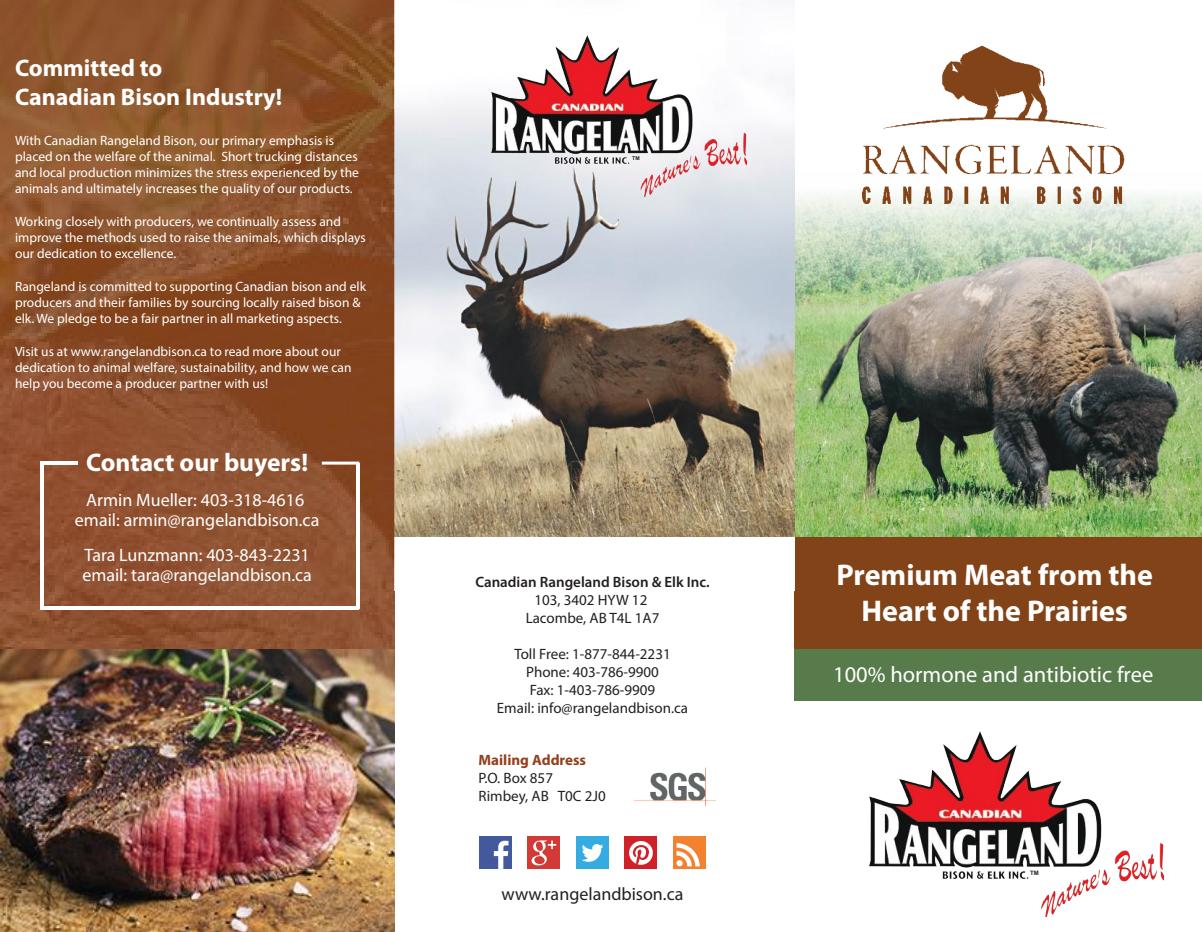
<style>
.page{position:relative;width:1202px;height:932px;background:#fff}
.page>*{position:absolute;margin:0;border:0;box-sizing:border-box;transform-origin:0 0}
.t1{font:700 30px/36px "Myriad Pro";color:#fff;text-align:center}
.t2{font:700 25.5px "Myriad Pro";color:#fff}
.t3{font:700 24px/28.8px "Myriad Pro";color:#fff}
.t4{font:22.5px "Myriad Pro";color:#fff}
.t5{font:18px "Myriad Pro";color:#fff}
.t6{font:18px "Myriad Pro";color:#241f1f}
.t7{font:15px/18px "Myriad Pro";color:#241f1f;text-align:center}
.t8{font:600 15px "Myriad Pro";color:#241f1f}
.t9{font:700 15px "Myriad Pro";color:#943f1d}
.t10{font:13.5px/16.2px "Myriad Pro";color:#fff}
.t11{font:700 6px "Arial";color:#241f1f}
.t12{font:700 5.25px "Arial";color:#241f1f}
</style>
<div class="page">
<img style="left:794px;top:333px;width:408px;height:204px">
<img style="left:794px;top:170px;width:408px;height:163px">
<div style="left:794px;top:537px;width:408px;height:113px;background:#834319"></div>
<img style="left:394px;top:38px;width:400px;height:499px">
<div style="left:794px;top:650px;width:408px;height:51px;background:#577b4a"></div>
<img style="left:829px;top:45px;width:330px;height:209px">
<img style="left:0;top:0;width:394px;height:649px">
<div style="left:673px;top:836px;width:33px;height:33px;background:#f3812f"></div>
<svg style="left:676px;top:843px;width:24px;height:23px"></svg>
<div style="left:527px;top:836px;width:33px;height:33px;background:#d33a35"></div>
<svg style="left:531px;top:840px;width:25px;height:25px"></svg>
<div style="left:624px;top:836px;width:33px;height:33px;background:#cf2128"></div>
<svg style="left:629px;top:841px;width:24px;height:24px"></svg>
<div style="left:479px;top:836px;width:33px;height:33px;background:#43599e"></div>
<svg style="left:494px;top:841px;width:14px;height:28px"></svg>
<div style="left:576px;top:836px;width:33px;height:33px;background:#34ace2"></div>
<svg style="left:582px;top:844px;width:21px;height:18px"></svg>
<img style="left:634px;top:767px;width:82px;height:40px">
<hr style="left:40px;top:606px;width:319px;height:3px;background:#fff">
<hr style="left:40px;top:461px;width:38px;height:3px;background:#fff">
<svg style="left:322px;top:461px;width:37px;height:3px"></svg>
<hr style="left:40px;top:462px;width:4px;height:146px;background:#fff">
<hr style="left:356px;top:463px;width:3px;height:145px;background:#fff">
<img style="left:0;top:649px;width:394px;height:283px">
<img style="left:869px;top:731px;width:294px;height:186px">
<img style="left:491px;top:35px;width:255px;height:162px">
<h3 class="t3" style="left:15px;top:53px;width:269px">Committed to<br>Canadian Bison Industry!</h3>
<p class="t10" style="left:15px;top:132px;width:345px">With Canadian Rangeland Bison, our primary emphasis is placed on the welfare of the animal. Short trucking distances and local production minimizes the stress experienced by the animals and ultimately increases the quality of our products.</p>
<p class="t10" style="left:15px;top:213px;width:352px">Working closely with producers, we continually assess and improve the methods used to raise the animals, which displays our dedication to excellence.</p>
<p class="t10" style="left:15px;top:278px;width:352px">Rangeland is committed to supporting Canadian bison and elk producers and their families by sourcing locally raised bison &amp; elk. We pledge to be a fair partner in all marketing aspects.</p>
<p class="t10" style="left:15px;top:343px;width:338px">Visit us at www.rangelandbison.ca to read more about our dedication to animal welfare, sustainability, and how we can help you become a producer partner with us!</p>
<h2 class="t2" style="left:86px;top:445px;width:223px">Contact our buyers!</h2>
<h3 class="t5" style="left:86px;top:489px;width:219px">Armin Mueller: 403-318-4616</h3>
<h3 class="t5" style="left:75px;top:509px;width:246px">email: armin@rangelandbison.ca</h3>
<h3 class="t5" style="left:82px;top:564px;width:231px">email: tara@rangelandbison.ca</h3>
<h3 class="t5" style="left:85px;top:544px;width:227px">Tara Lunzmann: 403-843-2231</h3>
<p class="t12" style="left:632px;top:155px;width:9px">TM</p>
<p class="t8" style="left:475px;top:572px;width:236px">Canadian Rangeland Bison &amp; Elk Inc.</p>
<p class="t7" style="left:526px;top:590px;width:135px">103, 3402 HYW 12<br>Lacombe, AB T4L 1A7</p>
<p class="t7" style="left:497px;top:644px;width:193px">Toll Free: 1-877-844-2231<br>Phone: 403-786-9900<br>Fax: 1-403-786-9909<br>Email: info@rangelandbison.ca</p>
<p class="t9" style="left:478px;top:750px;width:109px">Mailing Address</p>
<p class="t7" style="left:478px;top:769px;width:129px;text-align:left">P.O. Box 857<br>Rimbey, AB T0C 2J0</p>
<h3 class="t6" style="left:502px;top:883px;width:183px">www.rangelandbison.ca</h3>
<h1 class="t1" style="left:836px;top:555px;width:318px">Premium Meat from the<br>Heart of the Prairies</h1>
<h3 class="t4" style="left:833px;top:660px;width:322px">100% hormone and antibiotic free</h3>
<p class="t11" style="left:1030px;top:869px;width:10px">TM</p>
</div>
